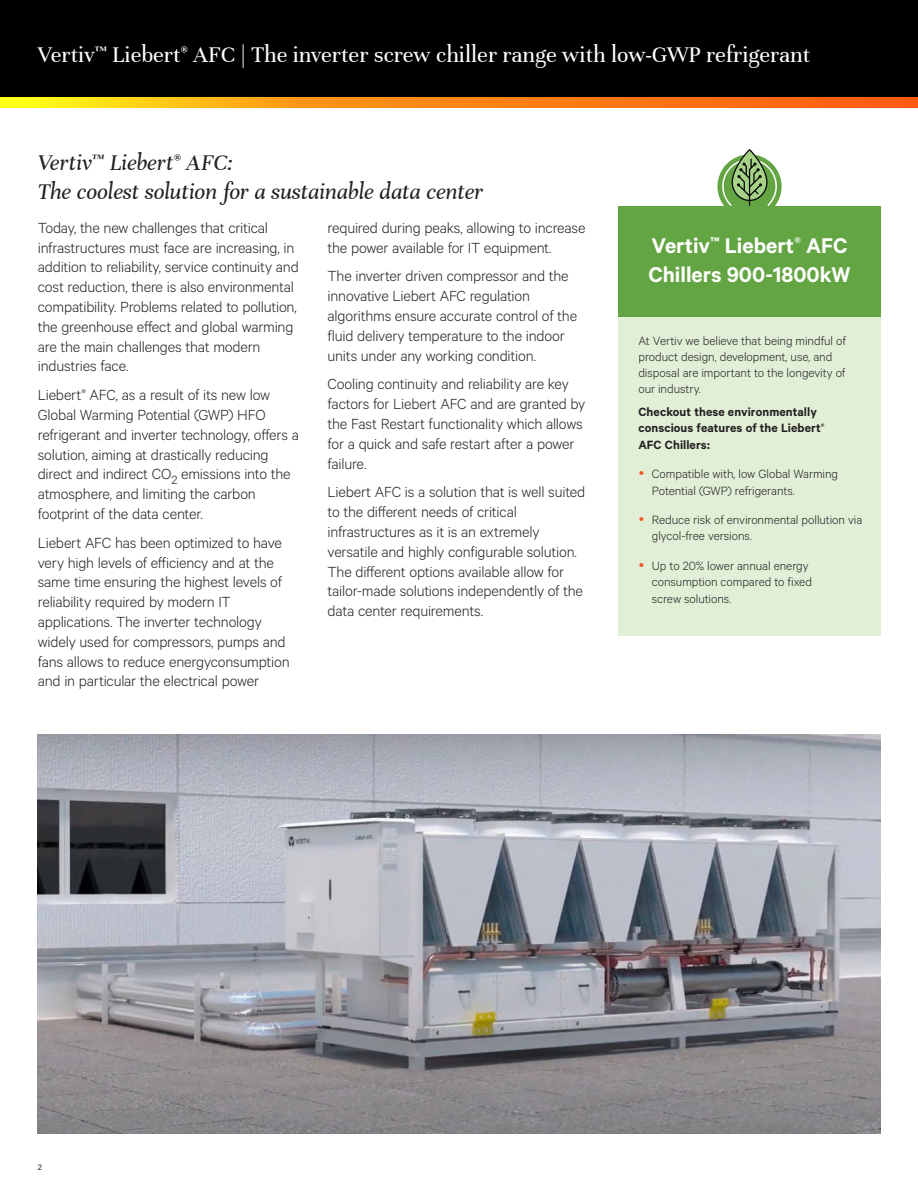
<style>
.page{position:relative;width:918px;height:1188px;background:#fff}
.page>*{position:absolute;margin:0;border:0;box-sizing:border-box;transform-origin:0 0}
.t1{font:24px "Unna";color:#fff}
.Vertiv_Lead-in{font:italic 24px/28.8px "Unna";letter-spacing:-.005em;color:#231f20}
.Orange_Box_Heading{font:600 24px/28.8px "Calibre";color:#fff}
.Vertiv_Body_Text{font:300 16.5px/19.8px "Calibre";letter-spacing:-.015em;color:#231f20}
.Gray_Column_Body_Text{font:300 13.5px/16.2px "Calibre";letter-spacing:-.005em;color:#231f20}
.Gray_Column_Body_Text-2{font:600 13.5px/16.2px "Calibre";letter-spacing:.01em;color:#231f20}
.t2{font:9px "Calibre";color:#231f20}
</style>
<div class="page">
<div style="left:0;top:0;width:918px;height:108px;background:#000"></div>
<svg style="left:0;top:98px;width:918px;height:10px;background:#ff9314"></svg>
<div style="left:618px;top:314px;width:263px;height:322px;background:#e1efd7"></div>
<img style="left:38px;top:734px;width:842px;height:400px">
<svg style="left:717px;top:149px;width:65px;height:57px"></svg>
<div style="left:618px;top:206px;width:263px;height:110px;background:#64a543"></div>
<h1 class="t1" style="left:38px;top:41px;width:774px">Vertiv<sup>™</sup> Liebert<sup>®</sup> AFC | The inverter screw chiller range with low-GWP refrigerant</h1>
<p class="Vertiv_Lead-in" style="left:38px;top:149px;width:447px">Vertiv<sup>™</sup> Liebert<sup>®</sup> AFC:<br>The coolest solution for a sustainable data center</p>
<p class="Vertiv_Body_Text" style="left:38px;top:217px;width:263px">Today, the new challenges that critical infrastructures must face are increasing, in addition to reliability, service continuity and cost reduction, there is also environmental compatibility. Problems related to pollution, the greenhouse effect and global warming are the main challenges that modern industries face.</p>
<p class="Vertiv_Body_Text" style="left:38px;top:384px;width:263px">Liebert<sup>®</sup> AFC, as a result of its new low Global Warming Potential (GWP) HFO refrigerant and inverter technology, offers a solution, aiming at drastically reducing direct and indirect CO<sub>2</sub> emissions into the atmosphere, and limiting the carbon footprint of the data center.</p>
<p class="Vertiv_Body_Text" style="left:38px;top:532px;width:253px">Liebert AFC has been optimized to have very high levels of efficiency and at the same time ensuring the highest levels of reliability required by modern IT applications. The inverter technology widely used for compressors, pumps and fans allows to reduce energyconsumption and in particular the electrical power</p>
<p class="Vertiv_Body_Text" style="left:328px;top:217px;width:259px">required during peaks, allowing to increase the power available for IT equipment.</p>
<p class="Vertiv_Body_Text" style="left:328px;top:266px;width:251px">The inverter driven compressor and the innovative Liebert AFC regulation algorithms ensure accurate control of the fluid delivery temperature to the indoor units under any working condition.</p>
<p class="Vertiv_Body_Text" style="left:328px;top:374px;width:259px">Cooling continuity and reliability are key factors for Liebert AFC and are granted by the Fast Restart functionality which allows for a quick and safe restart after a power failure.</p>
<p class="Vertiv_Body_Text" style="left:328px;top:482px;width:259px">Liebert AFC is a solution that is well suited to the different needs of critical infrastructures as it is an extremely versatile and highly configurable solution.<br>The different options available allow for tailor-made solutions independently of the data center requirements.</p>
<p class="Orange_Box_Heading" style="left:648px;top:231px;width:204px">Vertiv<sup>™</sup> Liebert<sup>®</sup> AFC<br>Chillers 900-1800kW</p>
<p class="Gray_Column_Body_Text" style="left:638px;top:332px;width:209px">At Vertiv we believe that being mindful of product design, development, use, and disposal are important to the longevity of our industry.</p>
<p class="Gray_Column_Body_Text-2" style="left:638px;top:404px;width:188px">Checkout these environmentally conscious features of the Liebert<sup>®<br></sup>AFC Chillers:</p>
<p class="Gray_Column_Body_Text" style="left:652px;top:465px;width:188px">Compatible with, low Global Warming<br>Potential (GWP) refrigerants.</p>
<p class="Gray_Column_Body_Text" style="left:652px;top:511px;width:212px">Reduce risk of environmental pollution via glycol-free versions.</p>
<p class="Gray_Column_Body_Text" style="left:652px;top:557px;width:162px">Up to 20% lower annual energy consumption compared to fixed screw solutions.</p>
<p class="t2" style="left:38px;top:1162px;width:6px">2</p>
</div>
